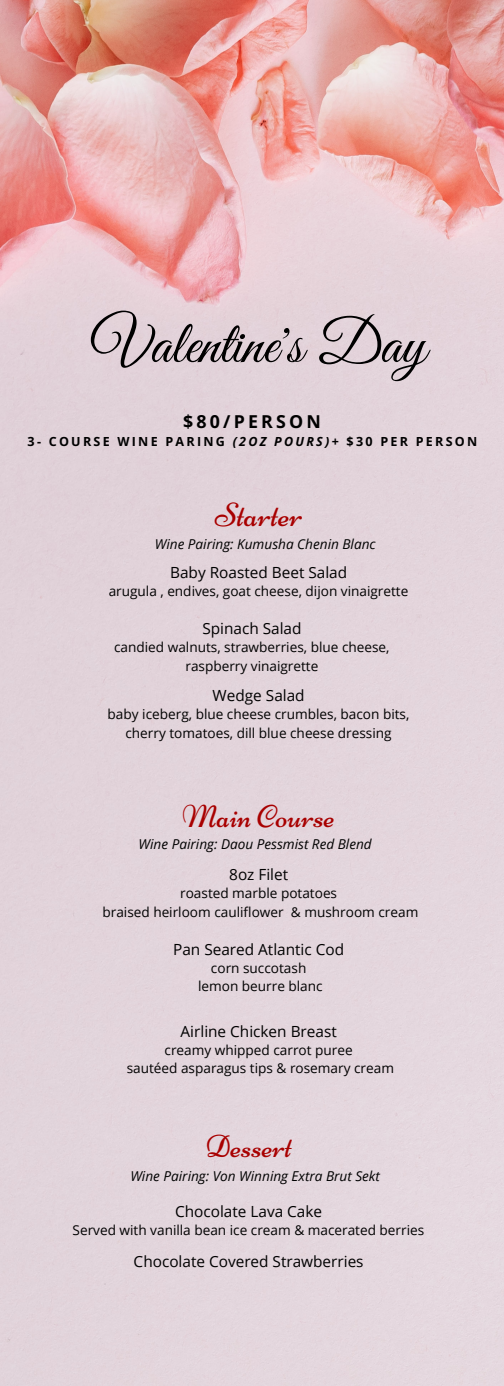
<style>
.page{position:relative;width:504px;height:1386px;background:#fff}
.page>*{position:absolute;margin:0;border:0;box-sizing:border-box;transform-origin:0 0}
.t1{font:60.73px "Great Vibes";color:#000}
.t2{font:33.6px "Niconne";color:#a80000}
.t3{font:31.85px "Niconne";color:#a80000}
.t4{font:700 17.85px "Open Sans";letter-spacing:.18em;color:#000}
.t5{font:15.4px "Open Sans";color:#000}
.t6{font:13.65px/18.2px "Open Sans";color:#000;text-align:center}
.t7{font:italic 13.65px "Open Sans";color:#000}
.t8{font:700 12.6px "Open Sans";letter-spacing:.18em;color:#000}
.s1{font-style:italic}
</style>
<div class="page">
<img style="left:0;top:0;width:504px;height:1386px">
<h1 class="t1" style="left:91px;top:310px;width:336px">Valentine's Day</h1>
<h4 class="t4" style="left:183px;top:409px;width:139px">$80/PERSON</h4>
<h4 class="t8" style="left:28px;top:433px;width:451px">3- COURSE WINE PARING <span class="s1">(2OZ POURS)</span>+ $30 PER PERSON</h4>
<p class="t2" style="left:215px;top:495px;width:89px">Starter</p>
<h2 class="t7" style="left:155px;top:535px;width:222px">Wine Pairing: Kumusha Chenin Blanc</h2>
<p class="t5" style="left:170px;top:562px;width:179px">Baby Roasted Beet Salad</p>
<p class="t6" style="left:109px;top:582px;width:301px">arugula , endives, goat cheese, dijon vinaigrette</p>
<p class="t5" style="left:202px;top:618px;width:101px">Spinach Salad</p>
<p class="t6" style="left:114px;top:638px;width:277px">candied walnuts, strawberries, blue cheese,</p>
<p class="t6" style="left:185px;top:656px;width:134px">raspberry vinaigrette</p>
<p class="t5" style="left:213px;top:685px;width:94px">Wedge Salad</p>
<h2 class="t6" style="left:108px;top:705px;width:303px">baby iceberg, blue cheese crumbles, bacon bits,</h2>
<p class="t6" style="left:125px;top:723px;width:268px">cherry tomatoes, dill blue cheese dressing</p>
<p class="t3" style="left:182px;top:797px;width:154px">Main Course</p>
<p class="t7" style="left:139px;top:834px;width:235px">Wine Pairing: Daou Pessmist Red Blend</p>
<p class="t5" style="left:229px;top:864px;width:60px">8oz Filet</p>
<p class="t6" style="left:180px;top:884px;width:158px">roasted marble potatoes</p>
<p class="t6" style="left:102px;top:902px;width:317px">braised heirloom cauliflower &amp; mushroom cream</p>
<h3 class="t5" style="left:173px;top:939px;width:173px">Pan Seared Atlantic Cod</h3>
<h3 class="t6" style="left:198px;top:959px;width:126px">corn succotash lemon beurre blanc</h3>
<p class="t5" style="left:181px;top:1020px;width:158px">Airline Chicken Breast</p>
<p class="t6" style="left:165px;top:1040px;width:190px">creamy whipped carrot puree</p>
<p class="t6" style="left:127px;top:1058px;width:269px">sautéed asparagus tips &amp; rosemary cream</p>
<p class="t3" style="left:205px;top:1127px;width:88px">Dessert</p>
<h3 class="t7" style="left:130px;top:1166px;width:251px">Wine Pairing: Von Winning Extra Brut Sekt</h3>
<h2 class="t5" style="left:175px;top:1201px;width:149px">Chocolate Lava Cake</h2>
<p class="t6" style="left:73px;top:1221px;width:353px">Served with vanilla bean ice cream &amp; macerated berries</p>
<p class="t5" style="left:134px;top:1251px;width:231px">Chocolate Covered Strawberries</p>
</div>
